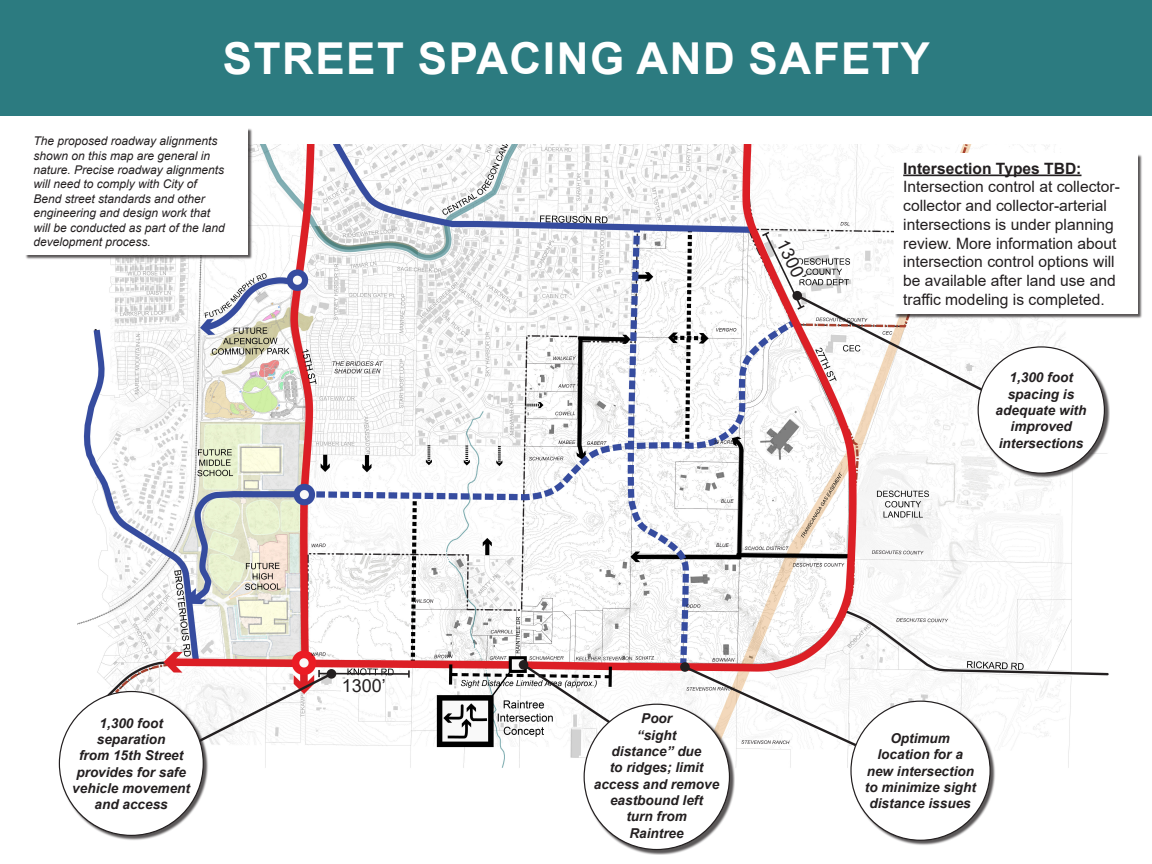
<style>
.page{position:relative;width:1152px;height:864px;background:#fff}
.page>*{position:absolute;margin:0;border:0;box-sizing:border-box;transform-origin:0 0}
.t1{font:700 44px "Arial";letter-spacing:.035em;color:#fff}
.t2{font:18px "Arial";color:#231f20}
.t3{font:15.6px/18.7px "Arial";color:#231f20}
.t4{font:italic 700 13.6px/16.3px "Arial";color:#231f20;text-align:center}
.t5{font:italic 12px/14.4px "Arial";color:#231f20}
.s1{font-weight:700}
</style>
<div class="page">
<div style="left:0;top:0;width:1152px;height:115px;background:#2c7b80"></div>
<img style="left:78px;top:144px;width:1031px;height:639px">
<div style="left:895px;top:154px;width:248px;height:165px;background:#231f20;opacity:.75"></div>
<div style="left:894px;top:153px;width:244px;height:161px;background:#fff"></div>
<hr style="left:903px;top:175px;width:179px;height:1px;background:#231f20">
<svg style="left:760px;top:230px;width:239px;height:170px"></svg>
<div style="left:792px;top:291px;width:10px;height:10px;background:#231f20;border-radius:50%"></div>
<div style="left:978px;top:347px;width:132px;height:132px;background:#231f20;opacity:.75"></div>
<div style="left:978px;top:347px;width:126px;height:126px;background:#fff;border-radius:50%"></div>
<svg style="left:682px;top:664px;width:190px;height:90px"></svg>
<div style="left:680px;top:662px;width:10px;height:10px;background:#231f20;border-radius:50%"></div>
<div style="left:851px;top:701px;width:145px;height:145px;background:#231f20;opacity:.75"></div>
<div style="left:851px;top:701px;width:139px;height:139px;background:#fff;border-radius:50%"></div>
<svg style="left:520px;top:662px;width:98px;height:67px"></svg>
<div style="left:519px;top:660px;width:9px;height:10px;background:#231f20;border-radius:50%"></div>
<div style="left:584px;top:704px;width:151px;height:151px;background:#231f20;opacity:.75"></div>
<div style="left:584px;top:704px;width:145px;height:146px;background:#fff;border-radius:50%"></div>
<svg style="left:185px;top:670px;width:226px;height:80px"></svg>
<div style="left:327px;top:669px;width:9px;height:10px;background:#231f20;border-radius:50%"></div>
<div style="left:59px;top:692px;width:150px;height:149px;background:#231f20;opacity:.75"></div>
<div style="left:59px;top:692px;width:144px;height:143px;background:#fff;border-radius:50%"></div>
<div style="left:25px;top:128px;width:228px;height:132px;background:#231f20;opacity:.75"></div>
<div style="left:24px;top:127px;width:224px;height:128px;background:#fff"></div>
<p class="t1" style="left:223px;top:27px;width:709px">STREET SPACING AND SAFETY</p>
<p class="t5" style="left:33px;top:134px;width:193px">The proposed roadway alignments shown on this map are general in nature. Precise roadway alignments will need to comply with City of<br>Bend street standards and other engineering and design work that will be conducted as part of the land development process.</p>
<p class="t4" style="left:72px;top:715px;width:119px">1,300 foot separation<br>from 15th Street provides for safe vehicle movement and access</p>
<p class="t2" style="left:342px;top:673px;width:46px">1300’</p>
<p class="t2" style="left:793px;top:235px;width:46px;rotate:64deg">1300’</p>
<p class="t3" style="left:903px;top:159px;width:218px"><span class="s1">Intersection Types TBD:<br></span>Intersection control at collector&shy;collector and collector-arterial intersections is under planning review. More information about intersection control options will be available after land use and traffic modeling is completed.</p>
<p class="t4" style="left:996px;top:370px;width:92px">1,300 foot spacing is adequate with improved intersections</p>
<p class="t4" style="left:594px;top:711px;width:127px">Poor<br>“sight<br>distance” due<br>to ridges; limit access and remove eastbound left<br>turn from<br>Raintree</p>
<p class="t4" style="left:865px;top:730px;width:113px">Optimum location for a new intersection to minimize sight distance issues</p>
</div>
